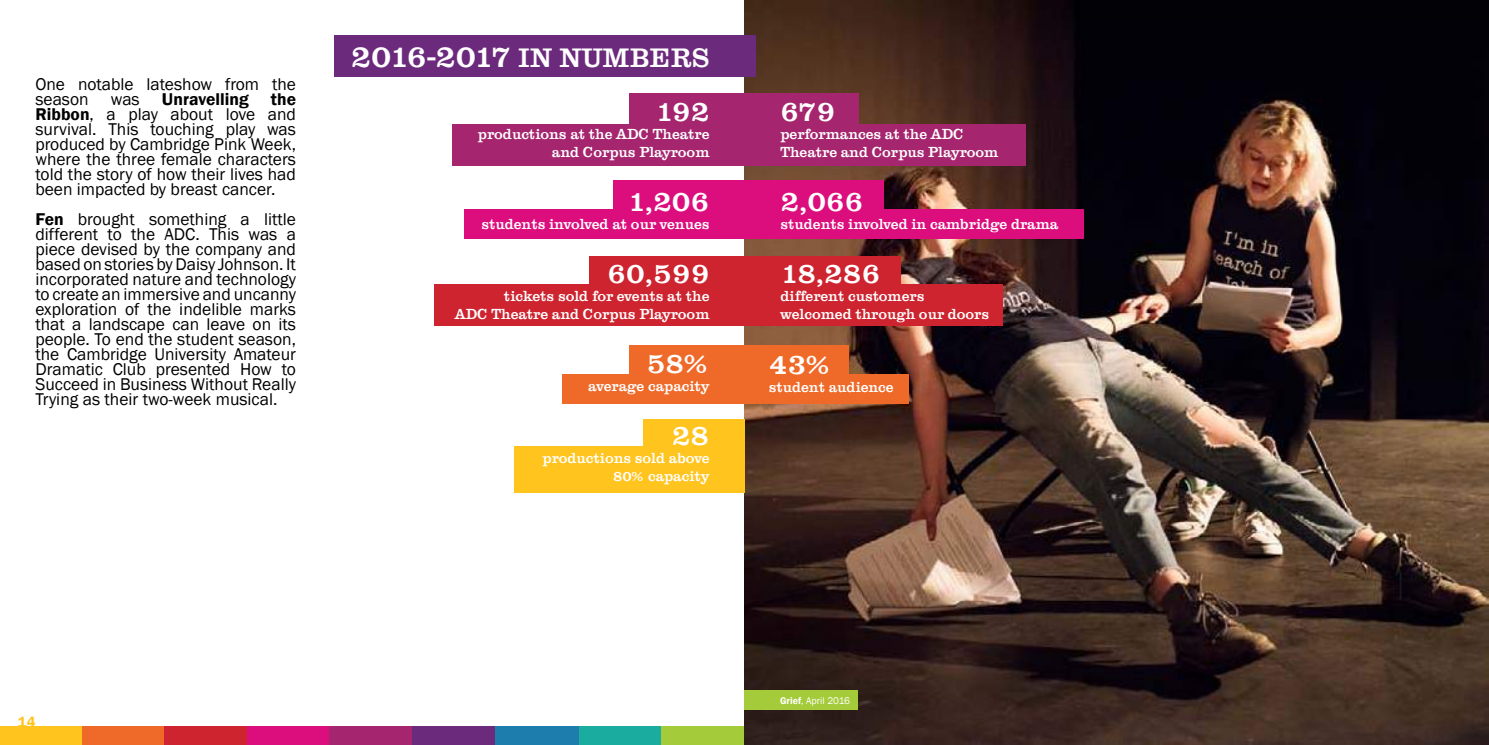
<style>
.page{position:relative;width:1489px;height:745px;background:#fff}
.page>*{position:absolute;margin:0;border:0;box-sizing:border-box;transform-origin:0 0}
.t1{font:500 32.5px "Clarendon T";letter-spacing:-.07em;color:#fff}
.t2{font:500 30px "Clarendon T";color:#fff}
.t3{font:17.5px/15px "Franklin Gothic";color:#000;text-align:justify}
.t4{font:600 17.5px "Franklin Gothic";color:#000}
.t5{font:500 15px/18px "Clarendon T";color:#fff;text-align:right}
.t6{font:600 15px "Franklin Gothic";color:#ffc41e}
.t7{font:10px "Franklin Gothic";color:#fff}
.s1{font-weight:600}
.s2{font-size:27.5px}
</style>
<div class="page">
<div style="left:578px;top:725px;width:83px;height:19px;background:#1aad9f"></div>
<div style="left:82px;top:725px;width:83px;height:19px;background:#ef6928"></div>
<div style="left:164px;top:725px;width:83px;height:19px;background:#ce242f"></div>
<div style="left:247px;top:725px;width:83px;height:19px;background:#dc0e7e"></div>
<div style="left:330px;top:725px;width:83px;height:19px;background:#a5256e"></div>
<div style="left:412px;top:725px;width:83px;height:19px;background:#6c2a7d"></div>
<div style="left:495px;top:725px;width:83px;height:19px;background:#1d7dac"></div>
<div style="left:661px;top:725px;width:83px;height:19px;background:#a4cb39"></div>
<div style="left:0;top:725px;width:82px;height:19px;background:#ffc41e"></div>
<img style="left:744px;top:0;width:744px;height:744px">
<div style="left:643px;top:419px;width:101px;height:29px;background:#ffc41e"></div>
<div style="left:334px;top:35px;width:421px;height:42px;background:#6c2a7d"></div>
<div style="left:514px;top:446px;width:230px;height:46px;background:#ffc41e"></div>
<div style="left:628px;top:92px;width:127px;height:42px;background:#a5256e"></div>
<div style="left:452px;top:123px;width:303px;height:42px;background:#a5256e"></div>
<div style="left:589px;top:256px;width:166px;height:47px;background:#ce242f"></div>
<div style="left:433px;top:284px;width:322px;height:42px;background:#ce242f"></div>
<div style="left:628px;top:345px;width:127px;height:42px;background:#ef6928"></div>
<div style="left:562px;top:374px;width:193px;height:29px;background:#ef6928"></div>
<div style="left:613px;top:179px;width:142px;height:42px;background:#dc0e7e"></div>
<div style="left:464px;top:210px;width:291px;height:29px;background:#dc0e7e"></div>
<div style="left:744px;top:690px;width:113px;height:19px;background:#a4cb39"></div>
<div style="left:734px;top:179px;width:149px;height:42px;background:#dc0e7e"></div>
<div style="left:734px;top:210px;width:349px;height:29px;background:#dc0e7e"></div>
<div style="left:734px;top:345px;width:114px;height:42px;background:#ef6928"></div>
<div style="left:734px;top:374px;width:175px;height:29px;background:#ef6928"></div>
<div style="left:734px;top:256px;width:166px;height:47px;background:#ce242f"></div>
<div style="left:734px;top:284px;width:268px;height:42px;background:#ce242f"></div>
<div style="left:734px;top:92px;width:124px;height:42px;background:#a5256e"></div>
<div style="left:734px;top:123px;width:291px;height:42px;background:#a5256e"></div>
<p class="t3" style="left:35px;top:77px;width:262px">One notable lateshow from the season</p>
<p class="t3" style="left:111px;top:92px;width:30px">was</p>
<p class="t4" style="left:162px;top:88px;width:88px">Unravelling</p>
<p class="t3" style="left:35px;top:92px;width:262px;text-indent:235px"><span class="s1">the Ribbon</span>, a play about love and survival. This touching play was produced by Cambridge Pink Week, where the three female characters told the story of how their lives had been impacted by breast cancer.</p>
<p class="t3" style="left:35px;top:212px;width:262px"><span class="s1">Fen</span> brought something a little different to the ADC. This was a piece devised by the company and based on stories by Daisy Johnson. It incorporated nature and technology to create an immersive and uncanny exploration of the indelible marks that a landscape can leave on its people. To end the student season, the Cambridge University Amateur Dramatic Club presented How to Succeed in Business Without Really Trying as their two-week musical.</p>
<h1 class="t1" style="left:351px;top:38px;width:360px">2016-2017 <span class="s2">IN NUMBERS</span></h1>
<h2 class="t2" style="left:655px;top:94px;width:55px">192</h2>
<p class="t5" style="left:478px;top:125px;width:233px">productions at the ADC Theatre and Corpus Playroom</p>
<h2 class="t2" style="left:627px;top:184px;width:83px">1,206</h2>
<p class="t5" style="left:481px;top:215px;width:229px">students involved at our venues</p>
<h2 class="t2" style="left:607px;top:256px;width:103px">60,599</h2>
<p class="t5" style="left:455px;top:287px;width:256px">tickets sold for events at the<br>ADC Theatre and Corpus Playroom</p>
<h2 class="t2" style="left:646px;top:346px;width:64px">58%</h2>
<p class="t5" style="left:588px;top:377px;width:123px">average capacity</p>
<h2 class="t2" style="left:672px;top:418px;width:39px">28</h2>
<p class="t5" style="left:542px;top:449px;width:168px">productions sold above<br>80% capacity</p>
<h2 class="t2" style="left:780px;top:94px;width:57px">679</h2>
<p class="t5" style="left:780px;top:125px;width:219px;text-align:left">performances at the ADC<br>Theatre and Corpus Playroom</p>
<h2 class="t2" style="left:780px;top:183px;width:85px">2,066</h2>
<p class="t5" style="left:780px;top:214px;width:279px">students involved in cambridge drama</p>
<h2 class="t2" style="left:780px;top:255px;width:101px">18,286</h2>
<p class="t5" style="left:780px;top:286px;width:210px;text-align:left">different customers welcomed through our doors</p>
<h2 class="t2" style="left:768px;top:346px;width:64px">43%</h2>
<p class="t5" style="left:768px;top:377px;width:126px">student audience</p>
<p class="t6" style="left:18px;top:712px;width:19px">14</p>
<p class="t7" style="left:780px;top:694px;width:71px"><span class="s1">Grief</span>, April 2016</p>
</div>
